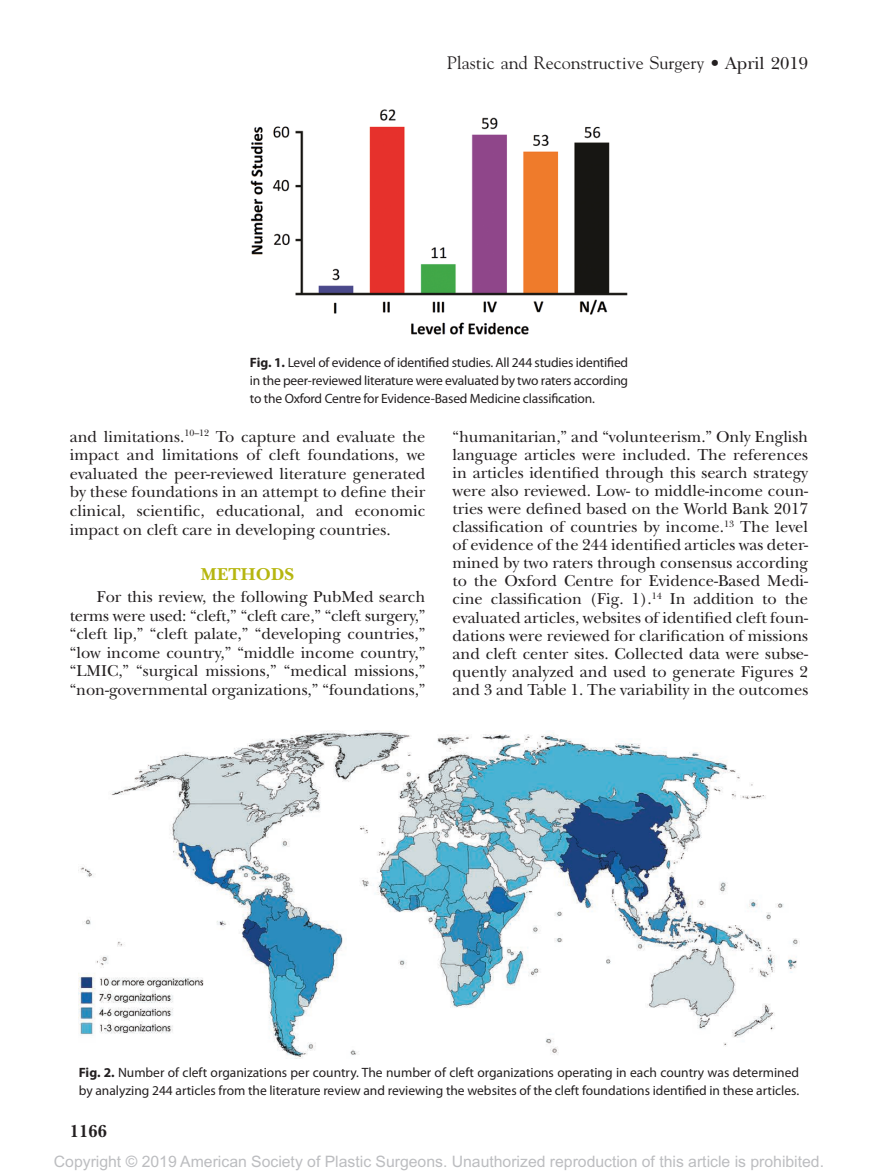
<style>
.page{position:relative;width:878px;height:1175px;background:#fff}
.page>*{position:absolute;margin:0;border:0;box-sizing:border-box;transform-origin:0 0}
.t1{font:18px "Goudy";color:#231f20}
.t2{font:700 18px "New Baskerville";letter-spacing:.01em;color:#b6b60f}
.t3{font:700 18px "New Baskerville";color:#231f20}
.t4{font:16.5px/18.1px "New Baskerville";color:#231f20;text-align:justify}
.t5{font:15.75px "Arial MT Std";color:#bcbdc0}
.t6{font:13.5px/18px "Myriad Pro";color:#231f20;text-align:justify}
.s1{font-family:"New Baskerville"}
.s2{font-weight:700}
</style>
<div class="page">
<img style="left:250px;top:109px;width:378px;height:226px">
<img style="left:79px;top:730px;width:719px;height:328px">
<p class="t1" style="left:447px;top:52px;width:363px">Plastic and Reconstructive Surgery <span class="s1">• April 2019</span></p>
<p class="t6" style="left:250px;top:353px;width:380px"><span class="s2">Fig. 1.</span> Level of evidence of identified studies. All 244 studies identified in the peer-reviewed literature were evaluated by two raters according to the Oxford Centre for Evidence-Based Medicine classification.</p>
<p class="t4" style="left:70px;top:427px;width:357px;line-height:18.6px">and limitations.<sup>10–12</sup> To capture and evaluate the impact and limitations of cleft foundations, we evaluated the peer-reviewed literature generated by these foundations in an attempt to define their clinical, scientific, educational, and economic impact on cleft care in developing countries.</p>
<p class="t2" style="left:201px;top:564px;width:95px">METHODS</p>
<p class="t4" style="left:70px;top:587px;width:357px;line-height:18.6px;text-indent:27px">For this review, the following PubMed search terms were used: “cleft,” “cleft care,” “cleft surgery,” “cleft lip,” “cleft palate,” “developing countries,” “low income country,” “middle income country,” “LMIC,” “surgical missions,” “medical missions,” “non-governmental organizations,” “foundations,”</p>
<p class="t4" style="left:452px;top:427px;width:357px">“humanitarian,” and “volunteerism.” Only English language articles were included. The references in articles identified through this search strategy were also reviewed. Low- to middle-income coun&shy;tries were defined based on the World Bank 2017 classification of countries by income.<sup>13</sup> The level of evidence of the 244 identified articles was deter&shy;mined by two raters through consensus according to the Oxford Centre for Evidence-Based Medi&shy;cine classification (Fig. 1).<sup>14</sup> In addition to the evaluated articles, websites of identified cleft foun&shy;dations were reviewed for clarification of missions and cleft center sites. Collected data were subse&shy;quently analyzed and used to generate Figures 2 and 3 and Table 1. The variability in the outcomes</p>
<p class="t6" style="left:79px;top:1063px;width:722px"><span class="s2">Fig. 2.</span> Number of cleft organizations per country. The number of cleft organizations operating in each country was determined by analyzing 244 articles from the literature review and reviewing the websites of the cleft foundations identified in these articles.</p>
<p class="t3" style="left:70px;top:1120px;width:39px">1166</p>
<p class="t5" style="left:54px;top:1152px;width:771px">Copyright © 2019 American Society of Plastic Surgeons. Unauthorized reproduction of this article is prohibited.</p>
</div>
